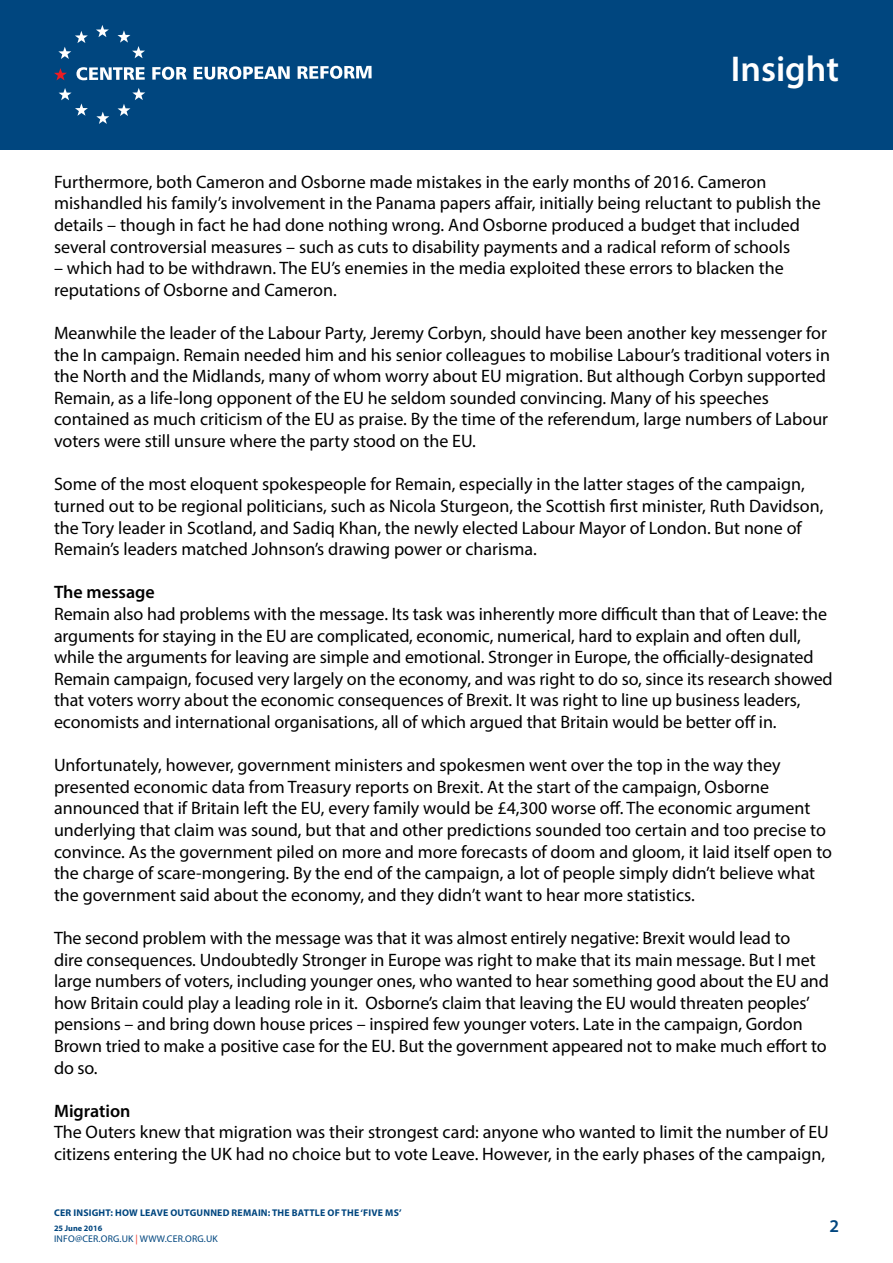
<style>
.page{position:relative;width:893px;height:1263px;background:#fff}
.page>*{position:absolute;margin:0;border:0;box-sizing:border-box;transform-origin:0 0}
.t1{font:600 36px "Myriad Pro";color:#fff}
.t2{font:18px/21.6px "Myriad Pro";color:#000}
.t3{font:600 18px "Myriad Pro";color:#000}
.t4{font:600 18px "Myriad Pro";color:#00467f}
.t5{font:700 9.75px "Myriad Pro";letter-spacing:.02em;color:#00467f}
.t6{font:9.75px "Myriad Pro";letter-spacing:.02em;color:#00467f}
.t7{font:700 8.25px "Myriad Pro";color:#00467f}
.s1{color:#ee3124}
</style>
<div class="page">
<div style="left:0;top:0;width:893px;height:150px;background:#00467f"></div>
<svg style="left:96px;top:25px;width:13px;height:12px"></svg>
<svg style="left:118px;top:30px;width:27px;height:28px"></svg>
<svg style="left:118px;top:88px;width:27px;height:28px"></svg>
<svg style="left:96px;top:112px;width:13px;height:12px"></svg>
<svg style="left:59px;top:88px;width:29px;height:28px"></svg>
<svg style="left:58px;top:31px;width:30px;height:28px"></svg>
<svg style="left:54px;top:68px;width:13px;height:12px"></svg>
<svg style="left:76px;top:67px;width:69px;height:13px"></svg>
<svg style="left:152px;top:67px;width:35px;height:13px"></svg>
<svg style="left:194px;top:66px;width:96px;height:14px"></svg>
<svg style="left:298px;top:66px;width:74px;height:13px"></svg>
<h1 class="t1" style="left:731px;top:46px;width:110px">Insight</h1>
<p class="t2" style="left:54px;top:171px;width:768px">Furthermore, both Cameron and Osborne made mistakes in the early months of 2016. Cameron mishandled his family’s involvement in the Panama papers affair, initially being reluctant to publish the details – though in fact he had done nothing wrong. And Osborne produced a budget that included several controversial measures – such as cuts to disability payments and a radical reform of schools</p>
<p class="t2" style="left:54px;top:257px;width:731px">– which had to be withdrawn. The EU’s enemies in the media exploited these errors to blacken the reputations of Osborne and Cameron.</p>
<p class="t2" style="left:54px;top:322px;width:777px">Meanwhile the leader of the Labour Party, Jeremy Corbyn, should have been another key messenger for the In campaign. Remain needed him and his senior colleagues to mobilise Labour’s traditional voters in the North and the Midlands, many of whom worry about EU migration. But although Corbyn supported Remain, as a life-long opponent of the EU he seldom sounded convincing. Many of his speeches contained as much criticism of the EU as praise. By the time of the referendum, large numbers of Labour voters were still unsure where the party stood on the EU.</p>
<p class="t2" style="left:54px;top:473px;width:771px">Some of the most eloquent spokespeople for Remain, especially in the latter stages of the campaign, turned out to be regional politicians, such as Nicola Sturgeon, the Scottish first minister, Ruth Davidson, the Tory leader in Scotland, and Sadiq Khan, the newly elected Labour Mayor of London. But none of Remain’s leaders matched Johnson’s drawing power or charisma.</p>
<p class="t3" style="left:54px;top:581px;width:102px">The message</p>
<p class="t2" style="left:54px;top:603px;width:780px">Remain also had problems with the message. Its task was inherently more difficult than that of Leave: the arguments for staying in the EU are complicated, economic, numerical, hard to explain and often dull, while the arguments for leaving are simple and emotional. Stronger in Europe, the officially-designated Remain campaign, focused very largely on the economy, and was right to do so, since its research showed that voters worry about the economic consequences of Brexit. It was right to line up business leaders, economists and international organisations, all of which argued that Britain would be better off in.</p>
<p class="t2" style="left:54px;top:754px;width:780px">Unfortunately, however, government ministers and spokesmen went over the top in the way they presented economic data from Treasury reports on Brexit. At the start of the campaign, Osborne announced that if Britain left the EU, every family would be £4,300 worse off. The economic argument underlying that claim was sound, but that and other predictions sounded too certain and too precise to convince. As the government piled on more and more forecasts of doom and gloom, it laid itself open to the charge of scare-mongering. By the end of the campaign, a lot of people simply didn’t believe what the government said about the economy, and they didn’t want to hear more statistics.</p>
<p class="t2" style="left:54px;top:927px;width:776px">The second problem with the message was that it was almost entirely negative: Brexit would lead to<br>dire consequences. Undoubtedly Stronger in Europe was right to make that its main message. But I met large numbers of voters, including younger ones, who wanted to hear something good about the EU and how Britain could play a leading role in it. Osborne’s claim that leaving the EU would threaten peoples’ pensions – and bring down house prices – inspired few younger voters. Late in the campaign, Gordon Brown tried to make a positive case for the EU. But the government appeared not to make much effort to do so.</p>
<p class="t3" style="left:54px;top:1099px;width:78px">Migration</p>
<p class="t2" style="left:54px;top:1121px;width:776px">The Outers knew that migration was their strongest card: anyone who wanted to limit the number of EU citizens entering the UK had no choice but to vote Leave. However, in the early phases of the campaign,</p>
<p class="t5" style="left:54px;top:1207px;width:157px">CER INSIGHT: HOW LEAVE OUTGUNNE</p>
<p class="t5" style="left:223px;top:1207px;width:88px">D REMAIN: THE BATTLE</p>
<p class="t5" style="left:327px;top:1207px;width:21px">OF THE</p>
<p class="t5" style="left:361px;top:1207px;width:42px">‘FIVE MS’</p>
<p class="t7" style="left:54px;top:1223px;width:50px">25 JUNE 2016</p>
<p class="t6" style="left:54px;top:1233px;width:6px">info</p>
<p class="t6" style="left:75px;top:1233px;width:33px">@cer.org</p>
<p class="t6" style="left:120px;top:1233px;width:99px">.uk <span class="s1">|</span> WWW.CER.ORG.UK</p>
<p class="t4" style="left:829px;top:1215px;width:11px">2</p>
</div>
